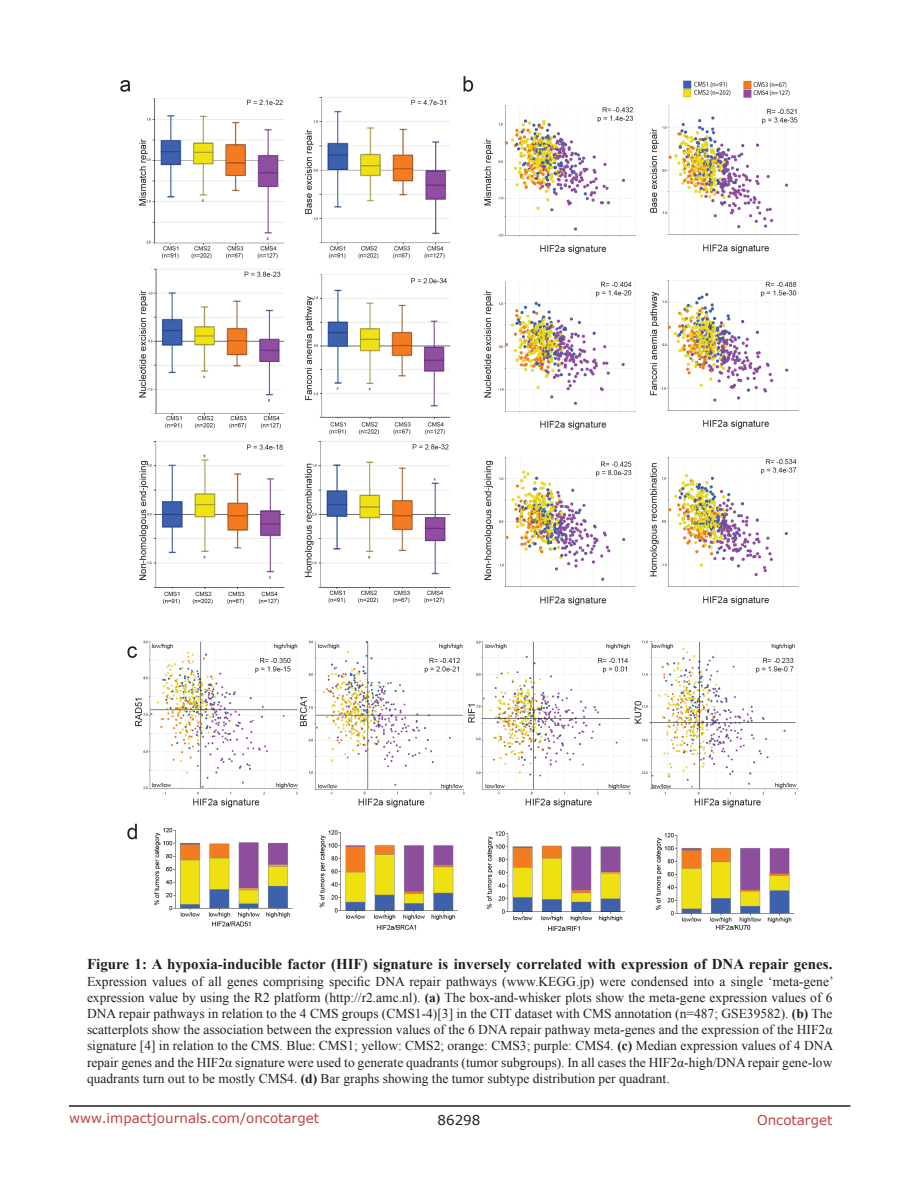
<style>
.page{position:relative;width:918px;height:1188px;background:#fff}
.page>*{position:absolute;margin:0;border:0;box-sizing:border-box;transform-origin:0 0}
.figuretext{font:700 15px "Times New Roman";color:#231f20}
.figuretext-2{font:13.5px/16.2px "Times New Roman";color:#231f20;text-align:justify}
.t1{font:13.5px "Verdana";color:#c24141}
.t2{font:13.5px "Verdana";color:#231f20}
.s1{font-weight:700}
</style>
<div class="page">
<hr style="left:69px;top:1105px;width:781px;height:2px;background:#231f20">
<img style="left:120px;top:76px;width:679px;height:855px">
<p class="figuretext" style="left:87px;top:954px;width:747px">Figure 1: A hypoxia-inducible factor (HIF) signature is inversely correlated with expression of DNA repair genes.</p>
<p class="figuretext-2" style="left:87px;top:973px;width:748px">Expression values of all genes comprising specific DNA repair pathways (www.KEGG.jp) were condensed into a single ‘meta-gene’ expression value by using the R2 platform (http://r2.amc.nl). <span class="s1">(a)</span> The box-and-whisker plots show the meta-gene expression values of 6<br>DNA repair pathways in relation to the 4 CMS groups (CMS1-4)[3] in the CIT dataset with CMS annotation (n=487; GSE39582). <span class="s1">(b)</span> The scatterplots show the association between the expression values of the 6 DNA repair pathway meta-genes and the expression of the HIF2α signature [4] in relation to the CMS. Blue: CMS1; yellow: CMS2; orange: CMS3; purple: CMS4. <span class="s1">(c)</span> Median expression values of 4 DNA repair genes and the HIF2α signature were used to generate quadrants (tumor subgroups). In all cases the HIF2α-high/DNA repair gene-low quadrants turn out to be mostly CMS4. <span class="s1">(d)</span> Bar graphs showing the tumor subtype distribution per quadrant.</p>
<p class="t1" style="left:69px;top:1109px;width:252px">www.impactjournals.com/oncotarget</p>
<p class="t2" style="left:438px;top:1111px;width:44px">86298</p>
<p class="t1" style="left:757px;top:1111px;width:77px">Oncotarget</p>
</div>
